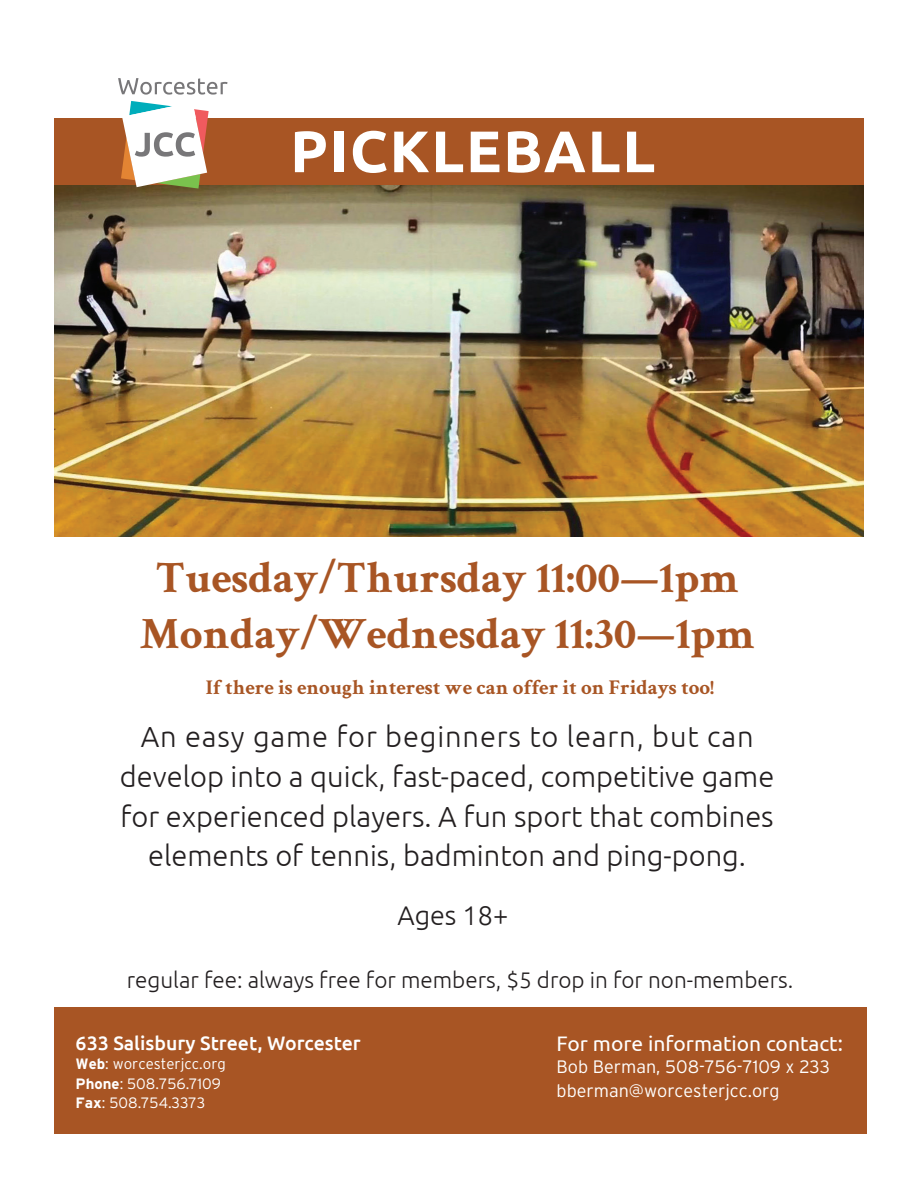
<style>
.page{position:relative;width:918px;height:1188px;background:#fff}
.page>*{position:absolute;margin:0;border:0;box-sizing:border-box;transform-origin:0 0}
.t1{font:700 58.5px "Ubuntu";letter-spacing:.03em;color:#fff}
.t2{font:700 45px "Crimson Text";color:#a85524}
.t3{font:300 29.1px/39.9px "Ubuntu";color:#231f20;text-align:center}
.t4{font:300 27px "Ubuntu";color:#231f20}
.t5{font:300 22.5px "Ubuntu";color:#231f20}
.t6{font:700 21px "Crimson Text";color:#a85524}
.t7{font:21px "Ubuntu";color:#fff}
.t8{font:500 19.5px "Ubuntu";color:#fff}
.t9{font:300 18px/24px "Interstate";color:#fff}
.t10{font:300 15px/19.5px "Interstate";color:#fff}
.s1{font-weight:700}
</style>
<div class="page">
<img style="left:54px;top:185px;width:810px;height:351px">
<div style="left:54px;top:1008px;width:812px;height:126px;background:#a85524"></div>
<div style="left:54px;top:118px;width:810px;height:67px;background:#a85524"></div>
<svg style="left:118px;top:78px;width:110px;height:17px"></svg>
<svg style="left:121px;top:101px;width:88px;height:88px"></svg>
<h1 class="t1" style="left:290px;top:116px;width:367px">PICKLEBALL</h1>
<h2 class="t2" style="left:156px;top:550px;width:584px">Tuesday/Thursday 11:00—1pm</h2>
<h2 class="t2" style="left:140px;top:606px;width:616px">Monday/Wednesday 11:30—1pm</h2>
<p class="t6" style="left:206px;top:674px;width:510px">If there is enough interest we can offer it on Fridays too!</p>
<p class="t3" style="left:120px;top:716px;width:656px">An easy game for beginners to learn, but can develop into a quick, fast-paced, competitive game for experienced players. A fun sport that combines elements of tennis, badminton and ping-pong.</p>
<p class="t4" style="left:397px;top:899px;width:112px">Ages 18+</p>
<p class="t5" style="left:127px;top:967px;width:668px">regular fee: always free for members, $5 drop in for non-members.</p>
<p class="t8" style="left:76px;top:1031px;width:287px">633 Salisbury Street, Worcester</p>
<p class="t10" style="left:76px;top:1054px;width:152px"><span class="s1">Web</span>: worcesterjcc.org<br><span class="s1">Phone</span>: 508.756.7109<br><span class="s1">Fax</span>: 508.754.3373</p>
<p class="t7" style="left:557px;top:1031px;width:288px">For more information contact:</p>
<p class="t9" style="left:557px;top:1055px;width:275px">Bob Berman, 508-756-7109 x 233 bberman@worcesterjcc.org</p>
</div>
